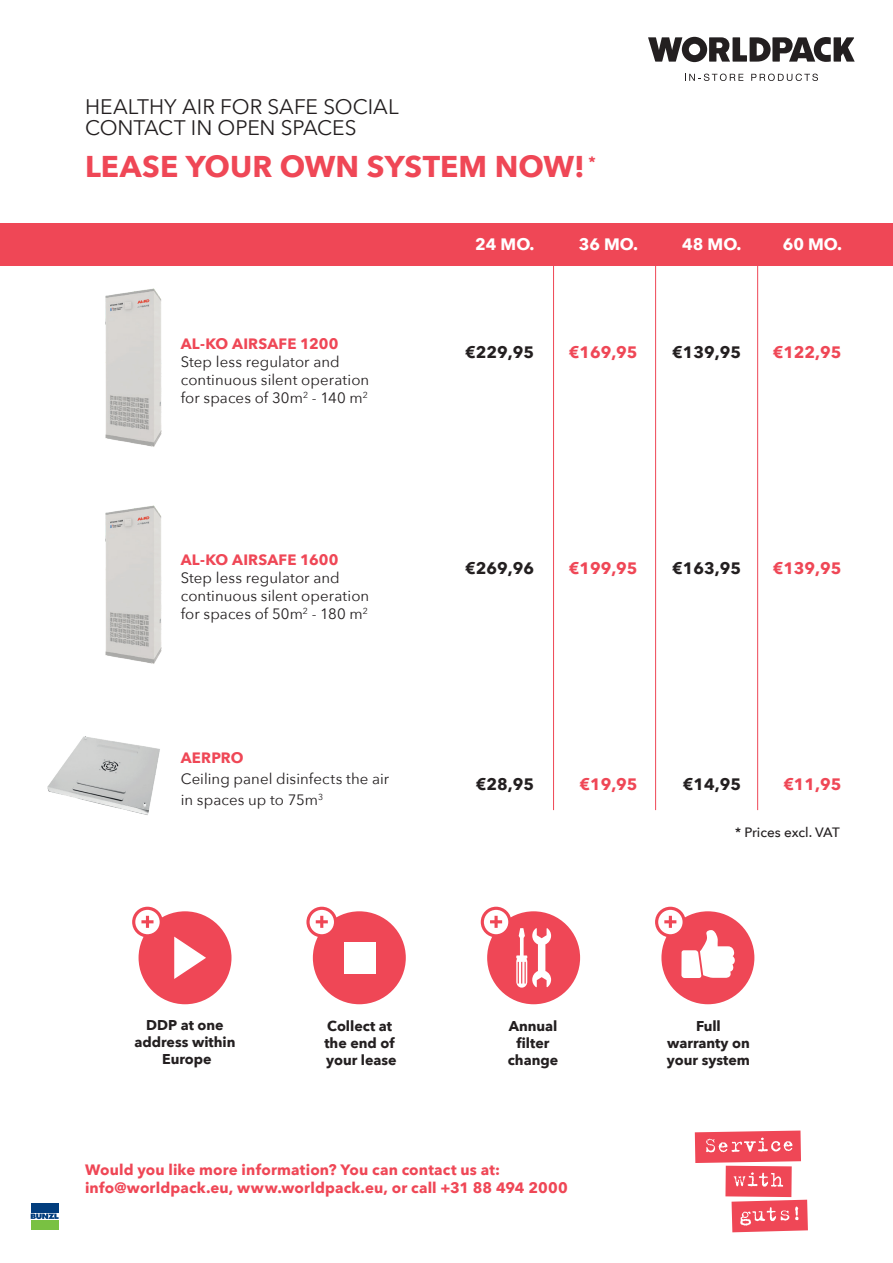
<style>
.page{position:relative;width:893px;height:1263px;background:#fff}
.page>*{position:absolute;margin:0;border:0;box-sizing:border-box;transform-origin:0 0}
.t1{font:700 30px "Avenir Next";color:#ef4756}
.t2{font:21px/21px "Avenir Next";color:#231f20}
.t3{font:700 16.5px "Avenir Next";color:#231f20}
.t4{font:700 16.5px "Avenir Next";color:#ef4756}
.t5{font:700 16.5px "Avenir Next";color:#fff}
.t6{font:15px/18px "Avenir Next";letter-spacing:.005em;color:#231f20}
.t7{font:700 15px/18px "Avenir Next";letter-spacing:.01em;color:#ef4756}
.t8{font:700 14.25px/17.1px "Avenir Next";color:#231f20;text-align:center}
.t9{font:500 13.5px "Avenir Next";letter-spacing:-.005em;color:#231f20}
</style>
<div class="page">
<div style="left:0;top:223px;width:893px;height:43px;background:#ef4756"></div>
<img style="left:105px;top:288px;width:57px;height:159px">
<img style="left:105px;top:505px;width:57px;height:159px">
<img style="left:47px;top:736px;width:113px;height:79px">
<hr style="left:553px;top:266px;width:1px;height:544px;background:#ef4756">
<hr style="left:655px;top:266px;width:1px;height:544px;background:#ef4756">
<hr style="left:757px;top:266px;width:1px;height:544px;background:#ef4756">
<div style="left:30px;top:1202px;width:30px;height:29px;background:linear-gradient(to right,#013d7d,#013d7d)"></div>
<div style="left:31px;top:1202px;width:28px;height:10px;background:#013d7d"></div>
<div style="left:31px;top:1220px;width:28px;height:10px;background:#79c142"></div>
<svg style="left:31px;top:1213px;width:28px;height:6px"></svg>
<svg style="left:648px;top:37px;width:207px;height:25px"></svg>
<svg style="left:685px;top:74px;width:58px;height:7px"></svg>
<svg style="left:751px;top:74px;width:67px;height:7px"></svg>
<svg style="left:695px;top:1130px;width:113px;height:102px"></svg>
<div style="left:661px;top:911px;width:93px;height:93px;background:#ef4756;border-radius:50%"></div>
<div style="left:487px;top:911px;width:93px;height:93px;background:#ef4756;border-radius:50%"></div>
<svg style="left:516px;top:928px;width:35px;height:59px"></svg>
<div style="left:139px;top:911px;width:92px;height:93px;background:#ef4756;border-radius:50%"></div>
<svg style="left:174px;top:936px;width:32px;height:43px"></svg>
<div style="left:313px;top:911px;width:93px;height:93px;background:#ef4756;border-radius:50%"></div>
<div style="left:344px;top:942px;width:31px;height:32px;background:#fff"></div>
<svg style="left:134px;top:908px;width:27px;height:28px"></svg>
<div style="left:132px;top:907px;width:31px;height:30px;border:3px solid #ef4756;border-radius:50%"></div>
<svg style="left:141px;top:916px;width:13px;height:12px"></svg>
<svg style="left:308px;top:908px;width:28px;height:28px"></svg>
<div style="left:306px;top:907px;width:31px;height:30px;border:3px solid #ef4756;border-radius:50%"></div>
<svg style="left:316px;top:916px;width:12px;height:12px"></svg>
<svg style="left:482px;top:908px;width:28px;height:28px"></svg>
<div style="left:481px;top:907px;width:30px;height:30px;border:3px solid #ef4756;border-radius:50%"></div>
<div style="left:494px;top:916px;width:4px;height:12px;border:2px solid #ef4756"></div>
<svg style="left:490px;top:916px;width:12px;height:11px"></svg>
<svg style="left:657px;top:908px;width:27px;height:28px"></svg>
<div style="left:655px;top:907px;width:31px;height:30px;border:3px solid #ef4756;border-radius:50%"></div>
<svg style="left:664px;top:916px;width:71px;height:62px"></svg>
<h2 class="t2" style="left:85px;top:96px;width:315px">HEALTHY AIR FOR SAFE SOCIAL<br>CONTACT IN OPEN SPACES</h2>
<h1 class="t1" style="left:85px;top:141px;width:512px">LEASE YOUR OWN SYSTEM NOW! <sup>*</sup></h1>
<p class="t7" style="left:181px;top:334px;width:159px">AL-KO AIRSAFE 1200</p>
<p class="t6" style="left:181px;top:352px;width:190px">Step less regulator and continuous silent operation for spaces of 30m<sup>2</sup> - 140 m<sup>2</sup></p>
<p class="t7" style="left:181px;top:550px;width:159px">AL-KO AIRSAFE 1600</p>
<p class="t6" style="left:181px;top:568px;width:190px">Step less regulator and continuous silent operation for spaces of 50m<sup>2</sup> - 180 m<sup>2</sup></p>
<p class="t7" style="left:181px;top:748px;width:64px">AERPRO</p>
<p class="t6" style="left:181px;top:767px;width:210px;line-height:21px">Ceiling panel disinfects the air in spaces up to 75m<sup>3</sup></p>
<p class="t5" style="left:475px;top:229px;width:61px">24 MO.</p>
<p class="t5" style="left:579px;top:229px;width:61px">36 MO.</p>
<p class="t5" style="left:682px;top:229px;width:61px">48 MO.</p>
<p class="t5" style="left:783px;top:229px;width:61px">60 MO.</p>
<p class="t3" style="left:465px;top:337px;width:70px">€229,95</p>
<p class="t4" style="left:569px;top:337px;width:70px">€169,95</p>
<p class="t3" style="left:672px;top:337px;width:70px">€139,95</p>
<p class="t4" style="left:773px;top:337px;width:70px">€122,95</p>
<p class="t3" style="left:465px;top:553px;width:70px">€269,96</p>
<p class="t4" style="left:569px;top:553px;width:70px">€199,95</p>
<p class="t3" style="left:672px;top:553px;width:70px">€163,95</p>
<p class="t4" style="left:773px;top:553px;width:70px">€139,95</p>
<p class="t3" style="left:476px;top:769px;width:60px">€28,95</p>
<p class="t4" style="left:579px;top:769px;width:60px">€19,95</p>
<p class="t3" style="left:683px;top:769px;width:60px">€14,95</p>
<p class="t4" style="left:783px;top:769px;width:60px">€11,95</p>
<p class="t9" style="left:735px;top:820px;width:106px">* Prices excl. VAT</p>
<p class="t8" style="left:135px;top:1017px;width:102px">DDP at one address within<br>Europe</p>
<p class="t8" style="left:324px;top:1017px;width:74px;text-align:left">Collect at the end of your lease</p>
<p class="t8" style="left:508px;top:1017px;width:52px">Annual filter change</p>
<p class="t8" style="left:667px;top:1017px;width:85px">Full warranty on your system</p>
<p class="t7" style="left:85px;top:1161px;width:484px">Would you like more information? You can contact us at: info@worldpack.eu, www.worldpack.eu, or call +31 88 494 2000</p>
</div>
